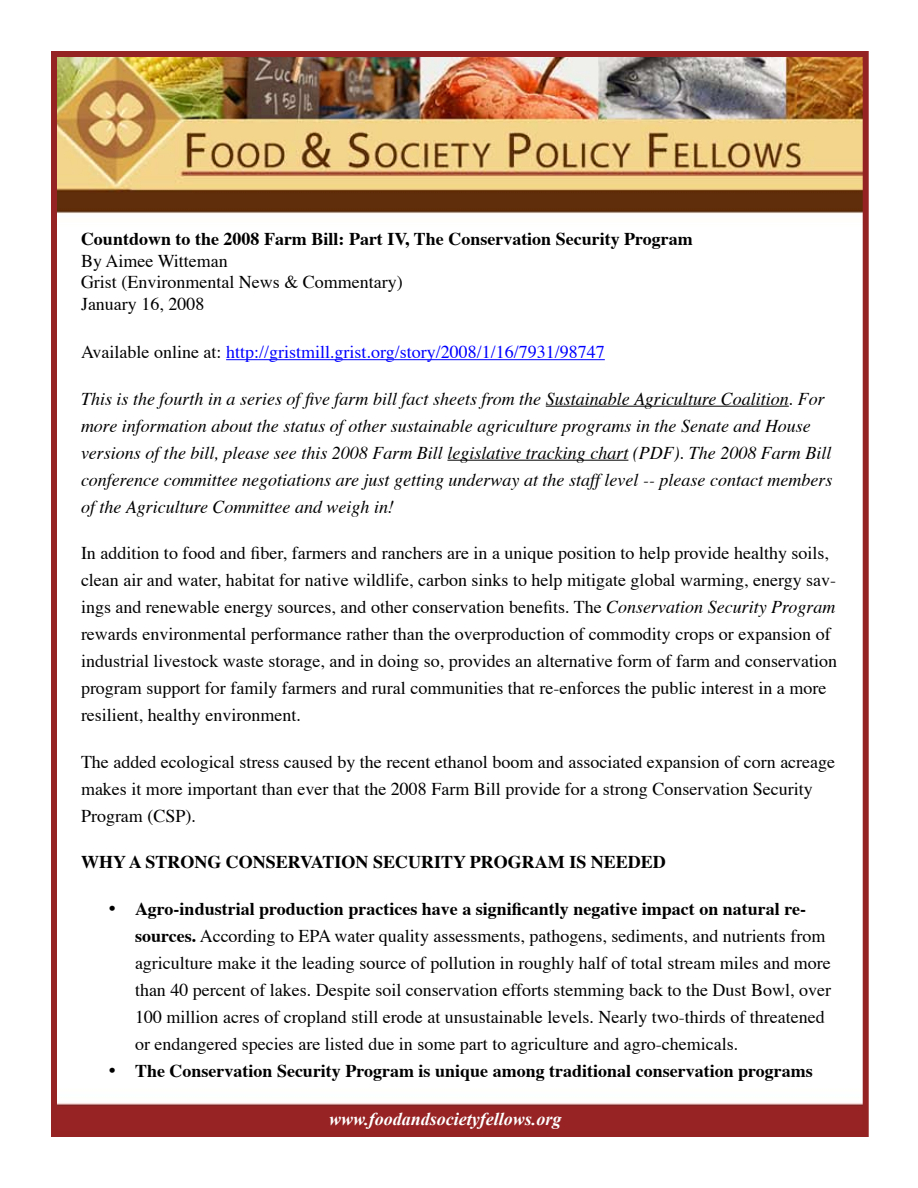
<style>
.page{position:relative;width:918px;height:1188px;background:#fff}
.page>*{position:absolute;margin:0;border:0;box-sizing:border-box;transform-origin:0 0}
.t1{font:18px/27px "Times";color:#000}
.t2{font:italic 18px/27px "Times";color:#000}
.t3{font:700 18px "Times";color:#000}
.t4{font:18px "Times";color:#00f}
.t5{font:italic 700 18px "Times New Roman";color:#fff}
.s1{color:#000}
.s2{font-style:italic}
.s3{font-weight:700}
</style>
<div class="page">
<img style="left:58px;top:58px;width:804px;height:1072px">
<div style="left:51px;top:51px;width:818px;height:1086px;border:6px solid #952323"></div>
<hr style="left:226px;top:359px;width:379px;height:1px;background:#00f">
<hr style="left:546px;top:406px;width:243px;height:1px;background:#000">
<hr style="left:447px;top:460px;width:181px;height:1px;background:#000">
<p class="t3" style="left:81px;top:222px;width:613px">Countdown to the 2008 Farm Bill: Part IV, The Conservation Security Program</p>
<p class="t1" style="left:81px;top:248px;width:323px;line-height:21.6px">By Aimee Witteman<br>Grist (Environmental News &amp; Commentary)<br>January 16, 2008</p>
<p class="t4" style="left:81px;top:335px;width:525px"><span class="s1">Available online at:</span> http://gristmill.grist.org/story/2008/1/16/7931/98747</p>
<p class="t2" style="left:81px;top:384px;width:753px">This is the fourth in a series of five farm bill fact sheets from the Sustainable Agriculture Coalition. For more information about the status of other sustainable agriculture programs in the Senate and House versions of the bill, please see this 2008 Farm Bill legislative tracking chart (PDF). The 2008 Farm Bill conference committee negotiations are just getting underway at the staff level -- please contact members of the Agriculture Committee and weigh in!</p>
<p class="t1" style="left:81px;top:538px;width:758px">In addition to food and fiber, farmers and ranchers are in a unique position to help provide healthy soils, clean air and water, habitat for native wildlife, carbon sinks to help mitigate global warming, energy sav&shy;ings and renewable energy sources, and other conservation benefits. The <span class="s2">Conservation Security Program </span>rewards environmental performance rather than the overproduction of commodity crops or expansion of industrial livestock waste storage, and in doing so, provides an alternative form of farm and conservation program support for family farmers and rural communities that re-enforces the public interest in a more resilient, healthy environment.</p>
<p class="t1" style="left:81px;top:747px;width:756px">The added ecological stress caused by the recent ethanol boom and associated expansion of corn acreage makes it more important than ever that the 2008 Farm Bill provide for a strong Conservation Security<br>Program (CSP).</p>
<p class="t3" style="left:81px;top:845px;width:586px">WHY A STRONG CONSERVATION SECURITY PROGRAM IS NEEDED</p>
<p class="t1" style="left:135px;top:894px;width:698px;text-indent:-27px">• <span class="s3">Agro-industrial production practices have a significantly negative impact on natural re&shy;sources.</span> According to EPA water quality assessments, pathogens, sediments, and nutrients from agriculture make it the leading source of pollution in roughly half of total stream miles and more than 40 percent of lakes. Despite soil conservation efforts stemming back to the Dust Bowl, over 100 million acres of cropland still erode at unsustainable levels. Nearly two-thirds of threatened or endangered species are listed due in some part to agriculture and agro-chemicals.</p>
<p class="t3" style="left:108px;top:1054px;width:706px">• The Conservation Security Program is unique among traditional conservation programs</p>
<p class="t5" style="left:329px;top:1109px;width:234px">www.foodandsocietyfellows.org</p>
</div>
